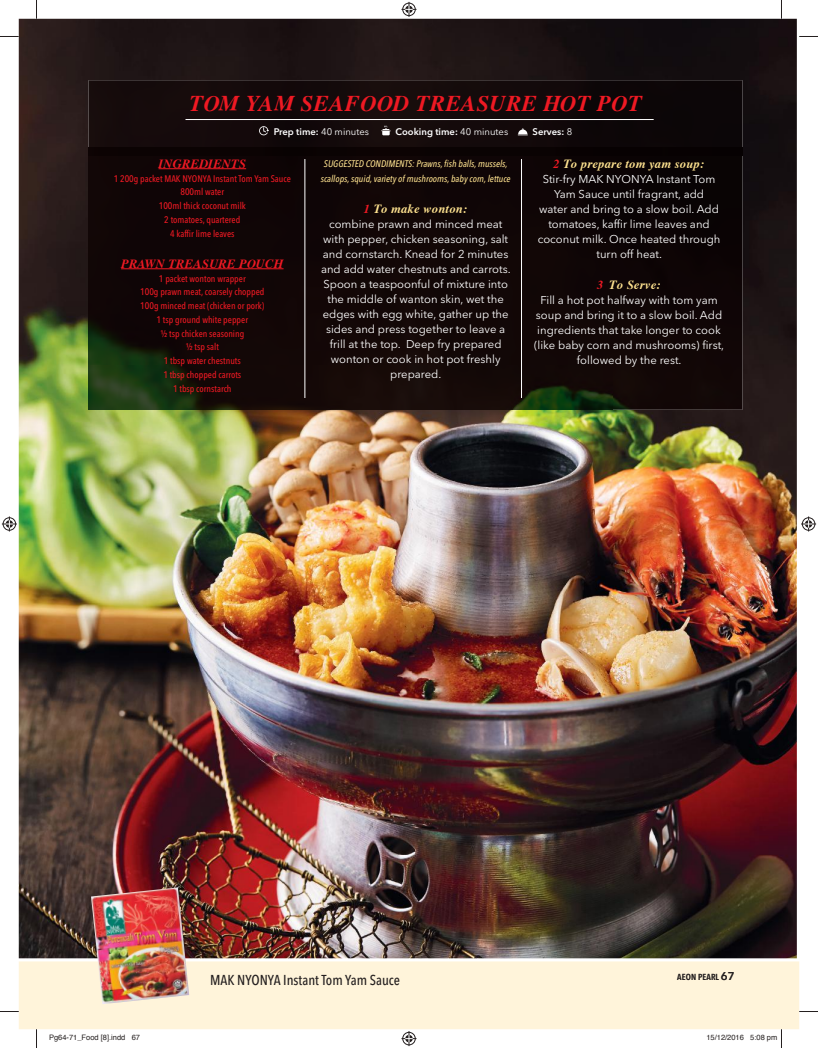
<style>
.page{position:relative;width:818px;height:1048px;background:#fff}
.page>*{position:absolute;margin:0;border:0;box-sizing:border-box;transform-origin:0 0}
.t1{font:italic 700 22.5px "Cardiff";letter-spacing:.02em;color:#ef1923}
.t2{font:500 condensed 14.25px "Avenir Next LT Pro";color:#241f1f}
.t3{font:italic 700 12.5px "Cardiff";letter-spacing:.02em;color:#ffe390}
.t4{font:italic 700 12.5px "Cardiff";letter-spacing:.02em;color:#ef1923}
.t5{font:11.25px/15px "Avenir Next LT Pro";color:#fff;text-align:center}
.t6{font:500 condensed 9.5px/13.8px "Avenir Next LT Pro";color:#ef1923;text-align:center}
.t7{font:italic 500 condensed 9.5px/15px "Avenir Next LT Pro";color:#ffe390;text-align:center}
.t8{font:600 9.5px "Avenir Next LT Pro";color:#fff}
.t9{font:600 condensed 8.75px "Avenir Next LT Pro";letter-spacing:.02em;color:#241f1f}
.t10{font:7.5px "Helvetica";color:#241f1f}
.s1{font-weight:400}
.s2{color:#ef1923}
.s3{font-stretch:normal;font-size:11.25px}
</style>
<div class="page">
<img style="left:19px;top:19px;width:777px;height:939px">
<div style="left:19px;top:961px;width:779px;height:68px;background:#fff4da"></div>
<div style="left:676px;top:973px;width:19px;height:7px;background:#fff4da"></div>
<div style="left:698px;top:974px;width:20px;height:6px;background:#fff4da"></div>
<div style="left:720px;top:972px;width:13px;height:8px;background:#fff4da"></div>
<img style="left:91px;top:887px;width:98px;height:117px">
<div style="left:88px;top:80px;width:654px;height:75px;background:#140a0b"></div>
<svg style="left:259px;top:126px;width:10px;height:9px"></svg>
<svg style="left:381px;top:125px;width:9px;height:10px"></svg>
<svg style="left:517px;top:128px;width:10px;height:7px"></svg>
<img style="left:89px;top:155px;width:522px;height:254px">
<div style="left:611px;top:155px;width:131px;height:254px;background:#0e0506"></div>
<div style="left:89px;top:147px;width:653px;height:8px;background:#0a0303"></div>
<hr style="left:158px;top:168px;width:88px;height:1px;background:#ef1923">
<hr style="left:121px;top:268px;width:162px;height:1px;background:#ef1923">
<hr style="left:185px;top:119px;width:468px;height:1px;background:#fff">
<hr style="left:304px;top:159px;width:1px;height:239px;background:#fff">
<hr style="left:520px;top:159px;width:1px;height:239px;background:#fff">
<svg style="left:0;top:36px;width:19px;height:1px"></svg>
<svg style="left:799px;top:36px;width:18px;height:1px"></svg>
<svg style="left:0;top:1011px;width:19px;height:1px"></svg>
<svg style="left:798px;top:1010px;width:19px;height:2px"></svg>
<svg style="left:36px;top:0;width:1px;height:19px"></svg>
<svg style="left:36px;top:1029px;width:1px;height:18px"></svg>
<svg style="left:401px;top:2px;width:15px;height:15px"></svg>
<svg style="left:401px;top:1031px;width:15px;height:14px"></svg>
<svg style="left:2px;top:516px;width:15px;height:15px"></svg>
<svg style="left:801px;top:516px;width:14px;height:15px"></svg>
<h1 class="t1" style="left:189px;top:90px;width:453px">TOM YAM SEAFOOD TREASURE HOT POT</h1>
<p class="t8" style="left:273px;top:126px;width:97px">Prep time: <span class="s1">40 minutes</span></p>
<p class="t8" style="left:395px;top:126px;width:114px">Cooking time: <span class="s1">40 minutes</span></p>
<p class="t8" style="left:532px;top:126px;width:41px">Serves: <span class="s1">8</span></p>
<p class="t4" style="left:158px;top:156px;width:89px">INGREDIENTS</p>
<p class="t6" style="left:114px;top:171px;width:179px">1 200g packet MAK NYONYA Instant Tom Yam Sauce<br>800ml water<br>100ml thick coconut milk<br>2 tomatoes, quartered<br>4 kaffir lime leaves</p>
<p class="t4" style="left:121px;top:256px;width:164px">PRAWN TREASURE POUCH</p>
<p class="t6" style="left:140px;top:271px;width:126px">1 packet wonton wrapper<br>100g prawn meat, coarsely chopped<br>100g minced meat (chicken or pork)<br>1 tsp ground white pepper<br>½ tsp chicken seasoning<br>½ tsp salt<br>1 tbsp water chestnuts<br>1 tbsp chopped carrots<br>1 tbsp cornstarch</p>
<p class="t7" style="left:320px;top:156px;width:191px">SUGGESTED CONDIMENTS: Prawns, fish balls, mussels, scallops, squid, variety of mushrooms, baby corn, lettuce</p>
<p class="t3" style="left:363px;top:201px;width:105px"><span class="s2">1</span> To make wonton:</p>
<p class="t5" style="left:321px;top:216px;width:191px">combine prawn and minced meat with pepper, chicken seasoning, salt and cornstarch. Knead for 2 minutes and add water chestnuts and carrots.<br>Spoon a teaspoonful of mixture into the middle of wanton skin, wet the edges with egg white, gather up the sides and press together to leave a frill at the top. Deep fry prepared wonton or cook in hot pot freshly prepared.</p>
<p class="t3" style="left:553px;top:156px;width:152px"><span class="s2">2</span> To prepare tom yam soup:</p>
<p class="t5" style="left:537px;top:171px;width:184px">Stir-fry MAK NYONYA Instant Tom<br>Yam Sauce until fragrant, add<br>water and bring to a slow boil. Add tomatoes, kaffir lime leaves and coconut milk. Once heated through turn off heat.</p>
<p class="t3" style="left:596px;top:278px;width:65px"><span class="s2">3</span> To Serve:</p>
<p class="t5" style="left:534px;top:293px;width:191px">Fill a hot pot halfway with tom yam soup and bring it to a slow boil. Add ingredients that take longer to cook (like baby corn and mushrooms) first, followed by the rest.</p>
<p class="t2" style="left:210px;top:971px;width:191px">MAK NYONYA Instant Tom Yam Sauce</p>
<p class="t9" style="left:676px;top:971px;width:59px">AEON PEARL <span class="s3">67</span></p>
<p class="t10" style="left:49px;top:1031px;width:92px">Pg64-71_Food [8].indd 67</p>
<p class="t10" style="left:706px;top:1031px;width:72px">15/12/2016 5:08 pm</p>
</div>
